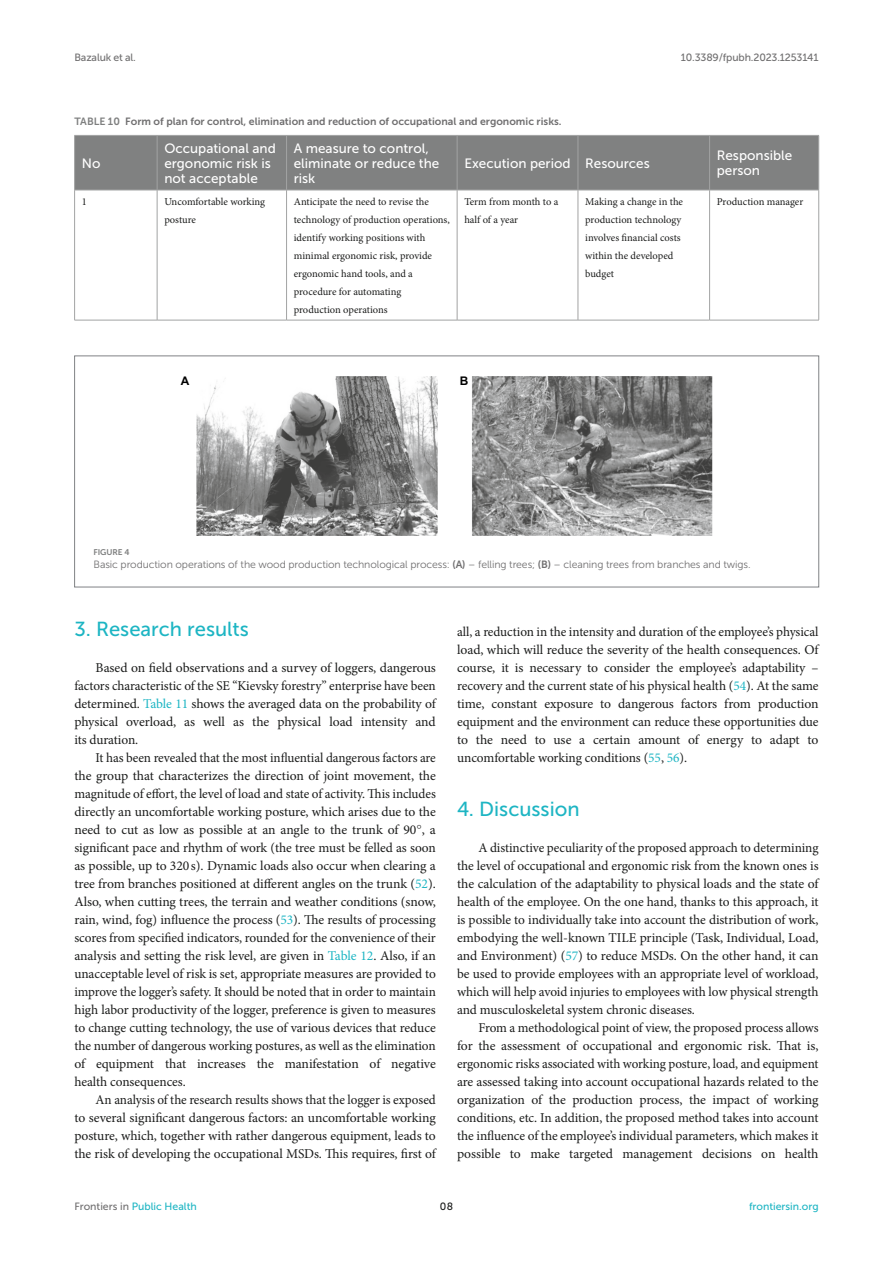
<style>
.page{position:relative;width:893px;height:1263px;background:#fff}
.page>*{position:absolute;margin:0;border:0;box-sizing:border-box;transform-origin:0 0}
.HEAD_1{font:20.25px "Museo Sans 500";color:#1db5c3}
.TEXT{font:13.5px/18px "Minion Pro";letter-spacing:-.01em;color:#1b1c1b;text-align:justify}
.TEXT_FLUSH{font:13.5px/18px "Minion Pro";letter-spacing:-.005em;color:#1b1c1b;text-align:justify}
.TB_CH{font:13.5px/15px "Museo Sans 500";color:#fff}
.t1{font:700 11.85px "Arial";color:#000}
.TB_TX{font:10.5px/18px "Minion Pro";letter-spacing:-.005em;color:#1b1c1b}
.FIG_LEG{font:10.5px "Museo Sans 300";letter-spacing:-.01em;color:#706f70}
.TT{font:10.5px "Museo Sans 700";color:#706f70}
.t2{font:10.5px "Museo Sans 500";letter-spacing:-.015em;color:#706f70}
.t3{font:10.5px "Museo Sans 500";color:#1db5c3}
.t4{font:10.5px "Museo Sans 500";color:#1b1c1b}
.FIG_HD{font:8.25px "Museo Sans 700";letter-spacing:-.01em;color:#7e7f7f}
.s1{color:#7e7f7f}
.s2{font-family:"Museo Sans 700"}
.s3{color:#1db5c3}
.s4{font-family:"STIX"}
.s5{color:#706f70}
</style>
<div class="page">
<div style="left:75px;top:136px;width:743px;height:54px;background:#808181"></div>
<hr style="left:157px;top:135px;width:130px;height:1px;background:#a2a3a3">
<hr style="left:157px;top:190px;width:130px;height:1px;background:#a2a3a3">
<hr style="left:287px;top:135px;width:170px;height:1px;background:#a2a3a3">
<hr style="left:286px;top:136px;width:1px;height:54px;background:#a2a3a3">
<hr style="left:287px;top:190px;width:170px;height:1px;background:#a2a3a3">
<hr style="left:457px;top:135px;width:121px;height:1px;background:#a2a3a3">
<hr style="left:457px;top:136px;width:1px;height:54px;background:#a2a3a3">
<hr style="left:457px;top:190px;width:121px;height:1px;background:#a2a3a3">
<hr style="left:578px;top:135px;width:132px;height:1px;background:#a2a3a3">
<hr style="left:578px;top:136px;width:1px;height:54px;background:#a2a3a3">
<hr style="left:578px;top:190px;width:132px;height:1px;background:#a2a3a3">
<hr style="left:710px;top:135px;width:109px;height:1px;background:#a2a3a3">
<hr style="left:709px;top:136px;width:1px;height:54px;background:#a2a3a3">
<hr style="left:818px;top:136px;width:1px;height:54px;background:#a2a3a3">
<hr style="left:710px;top:190px;width:109px;height:1px;background:#a2a3a3">
<hr style="left:74px;top:135px;width:83px;height:1px;background:#a2a3a3">
<hr style="left:74px;top:136px;width:1px;height:54px;background:#a2a3a3">
<hr style="left:157px;top:136px;width:1px;height:54px;background:#a2a3a3">
<hr style="left:74px;top:190px;width:83px;height:1px;background:#a2a3a3">
<hr style="left:157px;top:320px;width:130px;height:1px;background:#a2a3a3">
<hr style="left:286px;top:190px;width:1px;height:130px;background:#a2a3a3">
<hr style="left:287px;top:320px;width:170px;height:1px;background:#a2a3a3">
<hr style="left:457px;top:190px;width:1px;height:130px;background:#a2a3a3">
<hr style="left:457px;top:320px;width:121px;height:1px;background:#a2a3a3">
<hr style="left:578px;top:190px;width:1px;height:130px;background:#a2a3a3">
<hr style="left:578px;top:320px;width:132px;height:1px;background:#a2a3a3">
<hr style="left:709px;top:190px;width:1px;height:130px;background:#a2a3a3">
<hr style="left:818px;top:190px;width:1px;height:130px;background:#a2a3a3">
<hr style="left:710px;top:320px;width:109px;height:1px;background:#a2a3a3">
<hr style="left:74px;top:190px;width:1px;height:130px;background:#a2a3a3">
<hr style="left:157px;top:190px;width:1px;height:130px;background:#a2a3a3">
<hr style="left:74px;top:320px;width:83px;height:1px;background:#a2a3a3">
<img style="left:196px;top:376px;width:516px;height:160px">
<p class="t2" style="left:74px;top:51px;width:63px">Bazaluk et al.</p>
<p class="t2" style="left:681px;top:51px;width:139px">10.3389/fpubh.2023.1253141</p>
<p class="TT" style="left:74px;top:115px;width:489px"><span class="s1">TABLE 10</span> Form of plan for control, elimination and reduction of occupational and ergonomic risks.</p>
<p class="TB_CH" style="left:82px;top:156px;width:20px">No</p>
<p class="TB_CH" style="left:164px;top:141px;width:113px">Occupational and ergonomic risk is not acceptable</p>
<p class="TB_CH" style="left:294px;top:141px;width:147px">A measure to control, eliminate or reduce the risk</p>
<p class="TB_CH" style="left:464px;top:156px;width:108px">Execution period</p>
<p class="TB_CH" style="left:585px;top:156px;width:66px">Resources</p>
<p class="TB_CH" style="left:717px;top:148px;width:77px">Responsible person</p>
<p class="TB_TX" style="left:82px;top:193px;width:7px">1</p>
<p class="TB_TX" style="left:164px;top:193px;width:102px">Uncomfortable working posture</p>
<p class="TB_TX" style="left:294px;top:193px;width:158px">Anticipate the need to revise the technology of production operations, identify working positions with minimal ergonomic risk, provide ergonomic hand tools, and a procedure for automating production operations</p>
<p class="TB_TX" style="left:464px;top:193px;width:96px">Term from month to a half of a year</p>
<p class="TB_TX" style="left:585px;top:193px;width:99px">Making a change in the production technology involves financial costs within the developed budget</p>
<p class="TB_TX" style="left:717px;top:193px;width:88px">Production manager</p>
<p class="t1" style="left:181px;top:372px;width:10px">A</p>
<p class="t1" style="left:460px;top:372px;width:10px">B</p>
<p class="FIG_HD" style="left:94px;top:547px;width:37px">FIGURE 4</p>
<p class="FIG_LEG" style="left:94px;top:559px;width:659px">Basic production operations of the wood production technological process: <span class="s2">(A)</span> – felling trees; <span class="s2">(B)</span> – cleaning trees from branches and twigs.</p>
<p class="HEAD_1" style="left:74px;top:618px;width:176px">3. Research results</p>
<p class="TEXT_FLUSH" style="left:74px;top:659px;width:363px;text-indent:21px">Based on field observations and a survey of loggers, dangerous factors characteristic of the SE “Kievsky forestry” enterprise have been determined. <span class="s3">Table 11</span> shows the averaged data on the probability of physical overload, as well as the physical load intensity and its duration.</p>
<p class="TEXT" style="left:74px;top:749px;width:363px;text-indent:21px">It has been revealed that the most influential dangerous factors are the group that characterizes the direction of joint movement, the magnitude of effort, the level of load and state of activity. This includes directly an uncomfortable working posture, which arises due to the need to cut as low as possible at an angle to the trunk of 90<span class="s4">°</span>, a significant pace and rhythm of work (the tree must be felled as soon as possible, up to 320s). Dynamic loads also occur when clearing a tree from branches positioned at different angles on the trunk (<span class="s3">52</span>).<br>Also, when cutting trees, the terrain and weather conditions (snow, rain, wind, fog) influence the process (<span class="s3">53</span>). The results of processing scores from specified indicators, rounded for the convenience of their analysis and setting the risk level, are given in <span class="s3">Table 12</span>. Also, if an unacceptable level of risk is set, appropriate measures are provided to improve the logger’s safety. It should be noted that in order to maintain high labor productivity of the logger, preference is given to measures to change cutting technology, the use of various devices that reduce the number of dangerous working postures, as well as the elimination of equipment that increases the manifestation of negative health consequences.</p>
<p class="TEXT" style="left:74px;top:1091px;width:363px;text-indent:21px">An analysis of the research results shows that the logger is exposed to several significant dangerous factors: an uncomfortable working posture, which, together with rather dangerous equipment, leads to the risk of developing the occupational MSDs. This requires, first of</p>
<p class="TEXT" style="left:457px;top:623px;width:363px">all, a reduction in the intensity and duration of the employee’s physical load, which will reduce the severity of the health consequences. Of course, it is necessary to consider the employee’s adaptability – recovery and the current state of his physical health (<span class="s3">54</span>). At the same time, constant exposure to dangerous factors from production equipment and the environment can reduce these opportunities due to the need to use a certain amount of energy to adapt to uncomfortable working conditions (<span class="s3">55</span>, <span class="s3">56</span>).</p>
<p class="HEAD_1" style="left:457px;top:798px;width:124px">4. Discussion</p>
<p class="TEXT_FLUSH" style="left:457px;top:839px;width:363px;text-indent:21px">A distinctive peculiarity of the proposed approach to determining the level of occupational and ergonomic risk from the known ones is the calculation of the adaptability to physical loads and the state of health of the employee. On the one hand, thanks to this approach, it is possible to individually take into account the distribution of work, embodying the well-known TILE principle (Task, Individual, Load, and Environment) (<span class="s3">57</span>) to reduce MSDs. On the other hand, it can be used to provide employees with an appropriate level of workload, which will help avoid injuries to employees with low physical strength and musculoskeletal system chronic diseases.</p>
<p class="TEXT" style="left:457px;top:1019px;width:363px;text-indent:21px">From a methodological point of view, the proposed process allows for the assessment of occupational and ergonomic risk. That is, ergonomic risks associated with working posture, load, and equipment are assessed taking into account occupational hazards related to the organization of the production process, the impact of working conditions, etc. In addition, the proposed method takes into account the influence of the employee’s individual parameters, which makes it possible to make targeted management decisions on health</p>
<p class="t3" style="left:74px;top:1200px;width:124px"><span class="s5">Frontiers in</span> Public Health</p>
<p class="t4" style="left:440px;top:1200px;width:15px">08</p>
<p class="t3" style="left:749px;top:1200px;width:71px">frontiersin.org</p>
</div>
